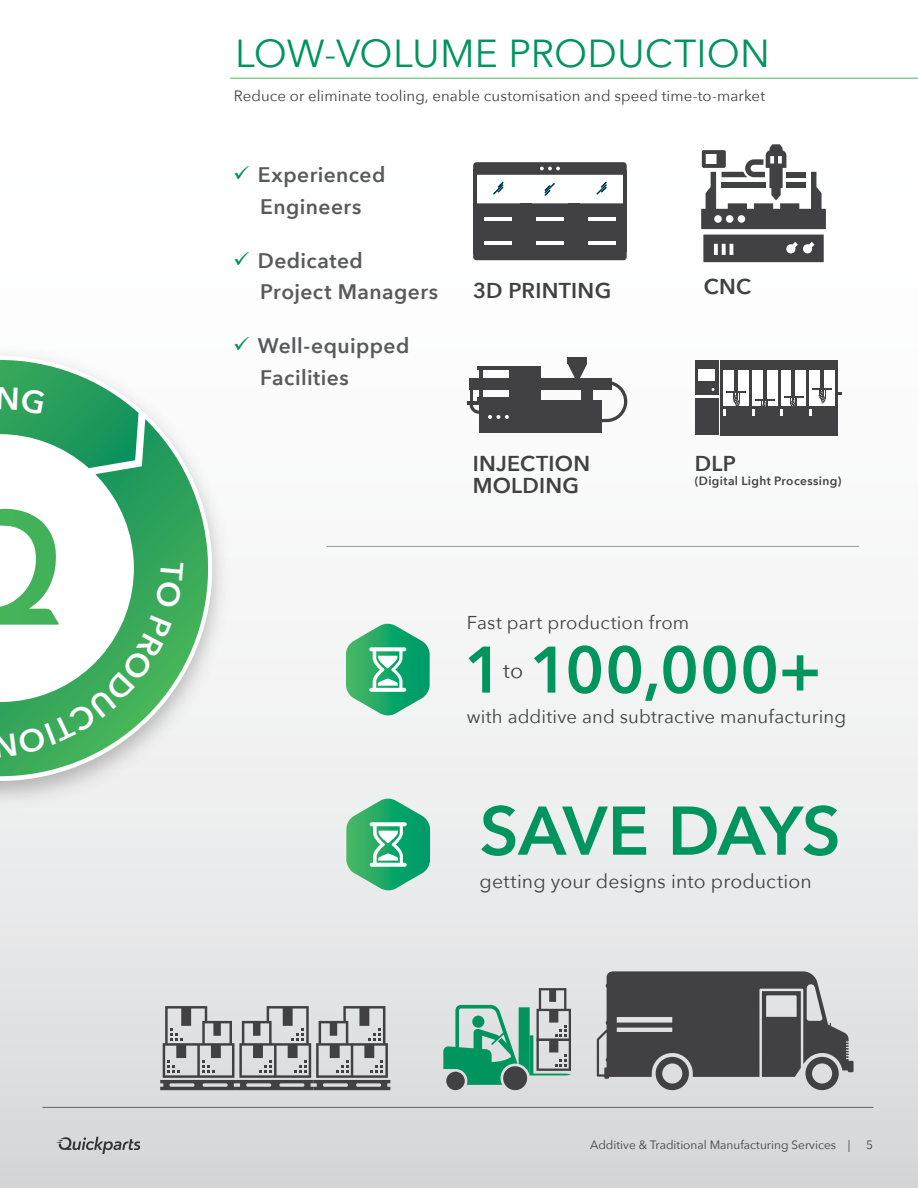
<style>
.page{position:relative;width:918px;height:1188px;background:#fff}
.page>*{position:absolute;margin:0;border:0;box-sizing:border-box;transform-origin:0 0}
.t1{font:600 68.1px "Avenir Next";letter-spacing:-.02em;color:#00945e}
.t2{font:600 64.95px "Avenir Next";letter-spacing:.005em;color:#00945e}
.t3{font:39px "Avenir Next";letter-spacing:.005em;color:#00945e}
.t4{font:600 21.45px/22.2px "Avenir Next";letter-spacing:.015em;color:#414042}
.t5{font:21.45px "Avenir Next";color:#414042}
.t6{font:600 21px/31.5px "Avenir Next";letter-spacing:.02em;color:#58595b}
.t7{font:19.5px "Avenir Next";letter-spacing:.005em;color:#414042}
.t8{font:18.6px "Avenir Next";letter-spacing:.005em;color:#414042}
.t9{font:15px "Avenir Next";letter-spacing:.005em;color:#414042}
.t10{font:12px "Avenir Next";color:#414042}
.t11{font:600 12px "Avenir Next";letter-spacing:.03em;color:#414042}
.s1{color:#00945e}
</style>
<div class="page">
<div style="left:0;top:0;width:918px;height:1188px;background:linear-gradient(to bottom,#fff,#dddee0)"></div>
<img style="left:0;top:33px;width:194px;height:302px">
<svg style="left:597px;top:971px;width:257px;height:119px;background:#707071"></svg>
<svg style="left:160px;top:1006px;width:230px;height:84px;background:#a8a8aa"></svg>
<div style="left:446px;top:1072px;width:19px;height:18px;background:#414042;border-radius:50%"></div>
<div style="left:503px;top:1066px;width:24px;height:24px;background:#414042;border-radius:50%"></div>
<svg style="left:443px;top:988px;width:128px;height:97px;background:#8bb6a7"></svg>
<div style="left:479px;top:401px;width:122px;height:32px;background:#414042"></div>
<hr style="left:479px;top:366px;width:4px;height:35px;background:#414042">
<hr style="left:477px;top:366px;width:32px;height:4px;background:#414042">
<hr style="left:477px;top:397px;width:32px;height:4px;background:#414042">
<hr style="left:468px;top:401px;width:32px;height:3px;background:#414042">
<div style="left:509px;top:366px;width:32px;height:35px;background:#414042"></div>
<div style="left:469px;top:378px;width:143px;height:11px;background:#414042"></div>
<div style="left:582px;top:389px;width:11px;height:12px;background:#414042"></div>
<div style="left:568px;top:357px;width:19px;height:6px;background:#414042"></div>
<svg style="left:568px;top:363px;width:19px;height:15px"></svg>
<svg style="left:470px;top:389px;width:9px;height:25px"></svg>
<svg style="left:599px;top:381px;width:28px;height:41px"></svg>
<svg style="left:488px;top:415px;width:21px;height:4px"></svg>
<hr style="left:623px;top:171px;width:4px;height:81px;background:#414042">
<hr style="left:473px;top:169px;width:4px;height:85px;background:#414042">
<svg style="left:493px;top:182px;width:11px;height:13px"></svg>
<svg style="left:544px;top:183px;width:11px;height:13px"></svg>
<svg style="left:596px;top:182px;width:11px;height:13px"></svg>
<div style="left:473px;top:203px;width:154px;height:57px;background:#414042"></div>
<div style="left:568px;top:203px;width:11px;height:57px;background:#414042"></div>
<div style="left:521px;top:203px;width:11px;height:57px;background:#414042"></div>
<hr style="left:485px;top:218px;width:27px;height:3px;background:#fff">
<hr style="left:485px;top:242px;width:27px;height:3px;background:#fff">
<hr style="left:536px;top:217px;width:28px;height:4px;background:#fff">
<hr style="left:536px;top:241px;width:28px;height:4px;background:#fff">
<hr style="left:588px;top:217px;width:27px;height:4px;background:#fff">
<hr style="left:588px;top:241px;width:27px;height:4px;background:#fff">
<svg style="left:473px;top:162px;width:154px;height:13px;background:#4a494b"></svg>
<div style="left:723px;top:370px;width:113px;height:37px;background:#fff"></div>
<hr style="left:835px;top:367px;width:3px;height:62px;background:#414042">
<hr style="left:721px;top:366px;width:2px;height:65px;background:#414042">
<hr style="left:749px;top:366px;width:3px;height:65px;background:#414042">
<hr style="left:778px;top:369px;width:3px;height:62px;background:#414042">
<hr style="left:806px;top:366px;width:3px;height:65px;background:#414042">
<svg style="left:838px;top:392px;width:4px;height:3px"></svg>
<div style="left:721px;top:406px;width:117px;height:29px;background:#414042"></div>
<div style="left:695px;top:361px;width:23px;height:74px;background:#414042"></div>
<div style="left:721px;top:361px;width:117px;height:9px;background:#414042"></div>
<hr style="left:695px;top:395px;width:23px;height:3px;background:#fff">
<div style="left:698px;top:369px;width:17px;height:11px;background:#fff"></div>
<svg style="left:752px;top:399px;width:22px;height:17px"></svg>
<svg style="left:781px;top:396px;width:22px;height:20px"></svg>
<hr style="left:812px;top:388px;width:20px;height:2px;background:#414042">
<svg style="left:346px;top:799px;width:84px;height:92px;background:#61c095"></svg>
<hr style="left:230px;top:78px;width:688px;height:1px;background:#49b859">
<img style="left:0;top:339px;width:238px;height:476px">
<svg style="left:0;top:335px;width:233px;height:467px"></svg>
<svg style="left:0;top:419px;width:228px;height:357px"></svg>
<svg style="left:346px;top:624px;width:84px;height:92px"></svg>
<hr style="left:327px;top:546px;width:532px;height:1px;background:#939598">
<svg style="left:701px;top:144px;width:125px;height:85px"></svg>
<svg style="left:703px;top:235px;width:121px;height:27px;background:#525153"></svg>
<svg style="left:723px;top:370px;width:23px;height:46px"></svg>
<hr style="left:763px;top:369px;width:1px;height:31px;background:#414042">
<hr style="left:765px;top:369px;width:1px;height:31px;background:#414042">
<hr style="left:791px;top:366px;width:2px;height:31px;background:#414042">
<hr style="left:794px;top:366px;width:1px;height:31px;background:#414042">
<svg style="left:809px;top:370px;width:17px;height:46px"></svg>
<hr style="left:822px;top:366px;width:2px;height:22px;background:#414042">
<svg style="left:56px;top:1137px;width:84px;height:17px"></svg>
<hr style="left:43px;top:1107px;width:830px;height:1px;background:#626469">
<svg style="left:0;top:360px;width:139px;height:108px"></svg>
<svg style="left:0;top:509px;width:184px;height:249px"></svg>
<h3 class="t3" style="left:235px;top:20px;width:536px">LOW-VOLUME PRODUCTION</h3>
<p class="t9" style="left:234px;top:83px;width:533px">Reduce or eliminate tooling, enable customisation and speed time-to-market</p>
<p class="t6" style="left:233px;top:159px;width:154px;text-align:center"><span class="s1">✓</span> Experienced<br>Engineers</p>
<p class="t6" style="left:260px;top:244px;width:179px;text-indent:-27px"><span class="s1">✓</span> Dedicated<br>Project Managers</p>
<p class="t6" style="left:260px;top:330px;width:151px;text-indent:-27px"><span class="s1">✓</span> Well-equipped<br>Facilities</p>
<p class="t4" style="left:473px;top:279px;width:140px">3D PRINTING</p>
<p class="t4" style="left:704px;top:275px;width:49px">CNC</p>
<p class="t4" style="left:473px;top:452px;width:119px">INJECTION<br>MOLDING</p>
<p class="t4" style="left:695px;top:452px;width:42px">DLP</p>
<p class="t11" style="left:695px;top:471px;width:148px">(Digital Light Processing)</p>
<p class="t8" style="left:467px;top:607px;width:224px">Fast part production from</p>
<h2 class="t2" style="left:464px;top:614px;width:359px">1 100,000+</h2>
<p class="t5" style="left:503px;top:652px;width:22px">to</p>
<p class="t8" style="left:467px;top:700px;width:381px">with additive and subtractive manufacturing</p>
<h1 class="t1" style="left:480px;top:773px;width:363px">SAVE DAYS</h1>
<p class="t7" style="left:480px;top:865px;width:334px">getting your designs into production</p>
<p class="t10" style="left:590px;top:1134px;width:262px">Additive &amp; Traditional Manufacturing Services |</p>
<p class="t10" style="left:866px;top:1135px;width:8px">5</p>
</div>
